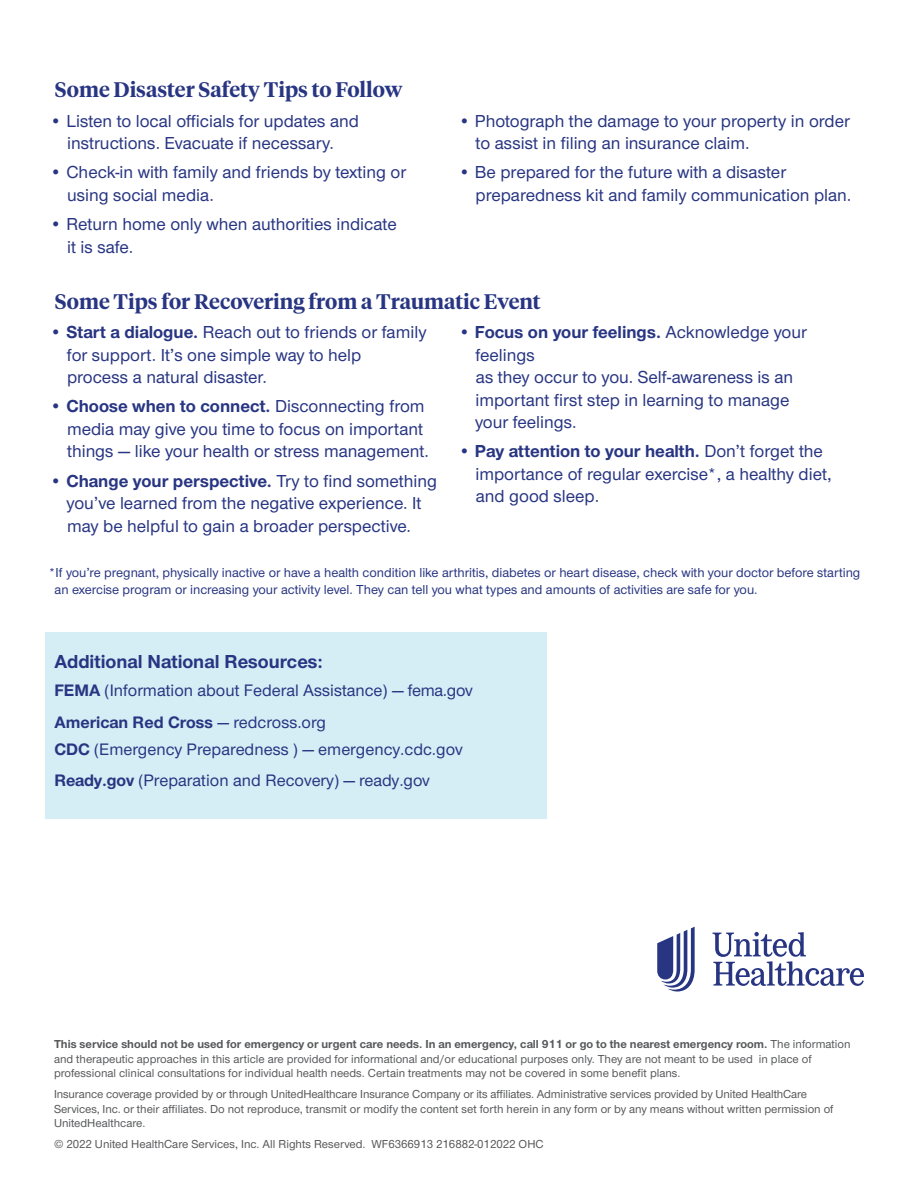
<style>
.page{position:relative;width:918px;height:1188px;background:#fff}
.page>*{position:absolute;margin:0;border:0;box-sizing:border-box;transform-origin:0 0}
.t1{font:600 21px "UHC Serif Headline";color:#283582}
.t2{font:700 19.5px "UHC Sans";color:#283582}
.t3{font:500 18px/22.5px "UHC Sans";color:#283582}
.t4{font:500 17.25px/31.5px "UHC Sans";color:#283582}
.t5{font:500 13.5px/16.5px "UHC Sans";color:#283582}
.t6{font:500 12px/14.4px "UHC Sans";color:#57585a}
.s1{font-weight:700}
</style>
<div class="page">
<div style="left:46px;top:632px;width:501px;height:187px;background:#d5eef5"></div>
<svg style="left:657px;top:927px;width:38px;height:65px"></svg>
<svg style="left:712px;top:932px;width:152px;height:54px"></svg>
<p class="t1" style="left:55px;top:76px;width:349px">Some Disaster Safety Tips to Follow</p>
<p class="t3" style="left:50px;top:109px;width:311px;text-align:center">• Listen to local officials for updates and instructions. Evacuate if necessary.</p>
<p class="t3" style="left:67px;top:160px;width:341px;text-indent:-17px">• Check-in with family and friends by texting or using social media.</p>
<p class="t3" style="left:67px;top:212px;width:331px;text-indent:-17px">• Return home only when authorities indicate it is safe.</p>
<p class="t3" style="left:476px;top:109px;width:376px;text-indent:-17px">• Photograph the damage to your property in order to assist in filing an insurance claim.</p>
<p class="t3" style="left:476px;top:160px;width:377px;text-indent:-17px">• Be prepared for the future with a disaster preparedness kit and family communication plan.</p>
<p class="t1" style="left:55px;top:287px;width:487px">Some Tips for Recovering from a Traumatic Event</p>
<p class="t3" style="left:67px;top:320px;width:361px;text-indent:-17px">• <span class="s1">Start a dialogue.</span> Reach out to friends or family for support. It’s one simple way to help process a natural disaster.</p>
<p class="t3" style="left:67px;top:394px;width:364px;text-indent:-17px">• <span class="s1">Choose when to connect.</span> Disconnecting from media may give you time to focus on important things — like your health or stress management.</p>
<p class="t3" style="left:50px;top:469px;width:389px;text-align:center">• <span class="s1">Change your perspective.</span> Try to find something you’ve learned from the negative experience. It may be helpful to gain a broader perspective.</p>
<p class="t3" style="left:475px;top:320px;width:333px;text-indent:-17px">• <span class="s1">Focus on your feelings.</span> Acknowledge your feelings<br>as they occur to you. Self-awareness is an important first step in learning to manage your feelings.</p>
<p class="t3" style="left:476px;top:439px;width:358px;text-indent:-17px">• <span class="s1">Pay attention to your health.</span> Don’t forget the importance of regular exercise*, a healthy diet, and good sleep.</p>
<p class="t5" style="left:55px;top:564px;width:807px;text-indent:-6px">*If you’re pregnant, physically inactive or have a health condition like arthritis, diabetes or heart disease, check with your doctor before starting an exercise program or increasing your activity level. They can tell you what types and amounts of activities are safe for you.</p>
<p class="t2" style="left:54px;top:648px;width:270px">Additional National Resources:</p>
<p class="t4" style="left:54px;top:674px;width:420px"><span class="s1">FEMA</span> (Information about Federal Assistance) — fema.gov<br><span class="s1">American Red Cross</span> — redcross.org</p>
<p class="t4" style="left:54px;top:733px;width:410px"><span class="s1">CDC</span> (Emergency Preparedness ) — emergency.cdc.gov<br><span class="s1">Ready.gov</span> (Preparation and Recovery) — ready.gov</p>
<p class="t6" style="left:54px;top:1037px;width:798px"><span class="s1">This service should not be used for emergency or urgent care needs. In an emergency, call 911 or go to the nearest emergency room.</span> The information and therapeutic approaches in this article are provided for informational and/or educational purposes only. They are not meant to be used in place of professional clinical consultations for individual health needs. Certain treatments may not be covered in some benefit plans.</p>
<p class="t6" style="left:54px;top:1086px;width:781px">Insurance coverage provided by or through UnitedHealthcare Insurance Company or its affiliates. Administrative services provided by United HealthCare<br>Services, Inc. or their affiliates. Do not reproduce, transmit or modify the content set forth herein in any form or by any means without written permission of<br>UnitedHealthcare.</p>
<p class="t6" style="left:54px;top:1136px;width:491px">© 2022 United HealthCare Services, Inc. All Rights Reserved. WF6366913 216882-012022 OHC</p>
</div>
